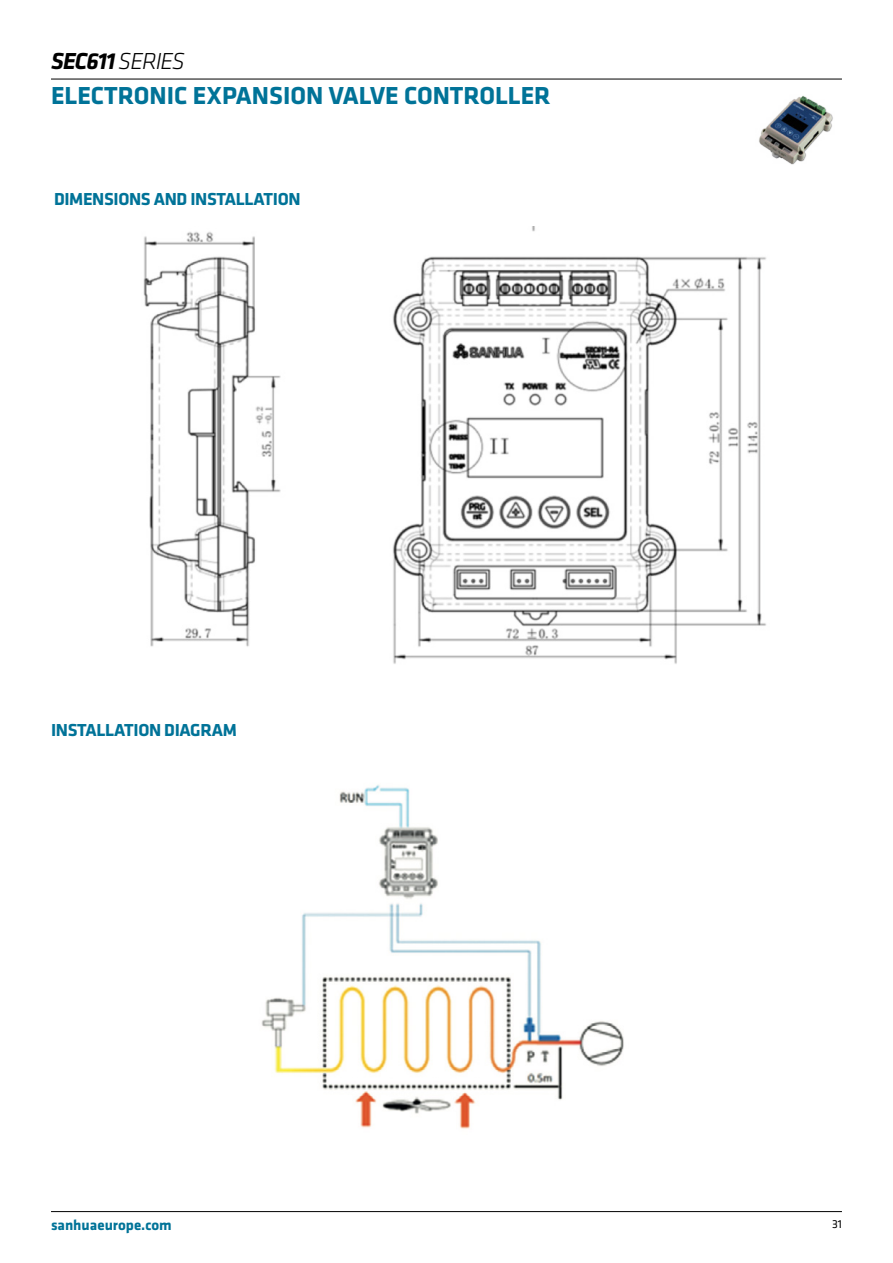
<style>
.page{position:relative;width:893px;height:1263px;background:#fff}
.page>*{position:absolute;margin:0;border:0;box-sizing:border-box;transform-origin:0 0}
.t1{font:700 25.5px "Klavika";color:#007398}
.t2{font:italic 700 24px "Klavika";letter-spacing:-.04em;color:#000}
.t3{font:700 18px "Klavika";letter-spacing:-.02em;color:#007398}
.t4{font:700 15px "Klavika";color:#007398}
.t5{font:12px "Klavika";color:#000}
.s1{font-weight:300}
</style>
<div class="page">
<hr style="left:51px;top:1211px;width:791px;height:1px;background:#000">
<hr style="left:51px;top:79px;width:791px;height:1px;background:#000">
<img style="left:143px;top:226px;width:623px;height:438px">
<img style="left:759px;top:95px;width:74px;height:70px">
<img style="left:261px;top:785px;width:363px;height:344px">
<h2 class="t2" style="left:51px;top:48px;width:135px">SEC611 <span class="s1">SERIES</span></h2>
<h1 class="t1" style="left:51px;top:82px;width:501px">ELECTRONIC EXPANSION VALVE CONTROLLER</h1>
<p class="t3" style="left:54px;top:189px;width:248px">DIMENSIONS AND INSTALLATION</p>
<p class="t3" style="left:51px;top:720px;width:187px">INSTALLATION DIAGRAM</p>
<p class="t4" style="left:51px;top:1217px;width:122px">sanhuaeurope.com</p>
<p class="t5" style="left:832px;top:1217px;width:11px">31</p>
</div>
